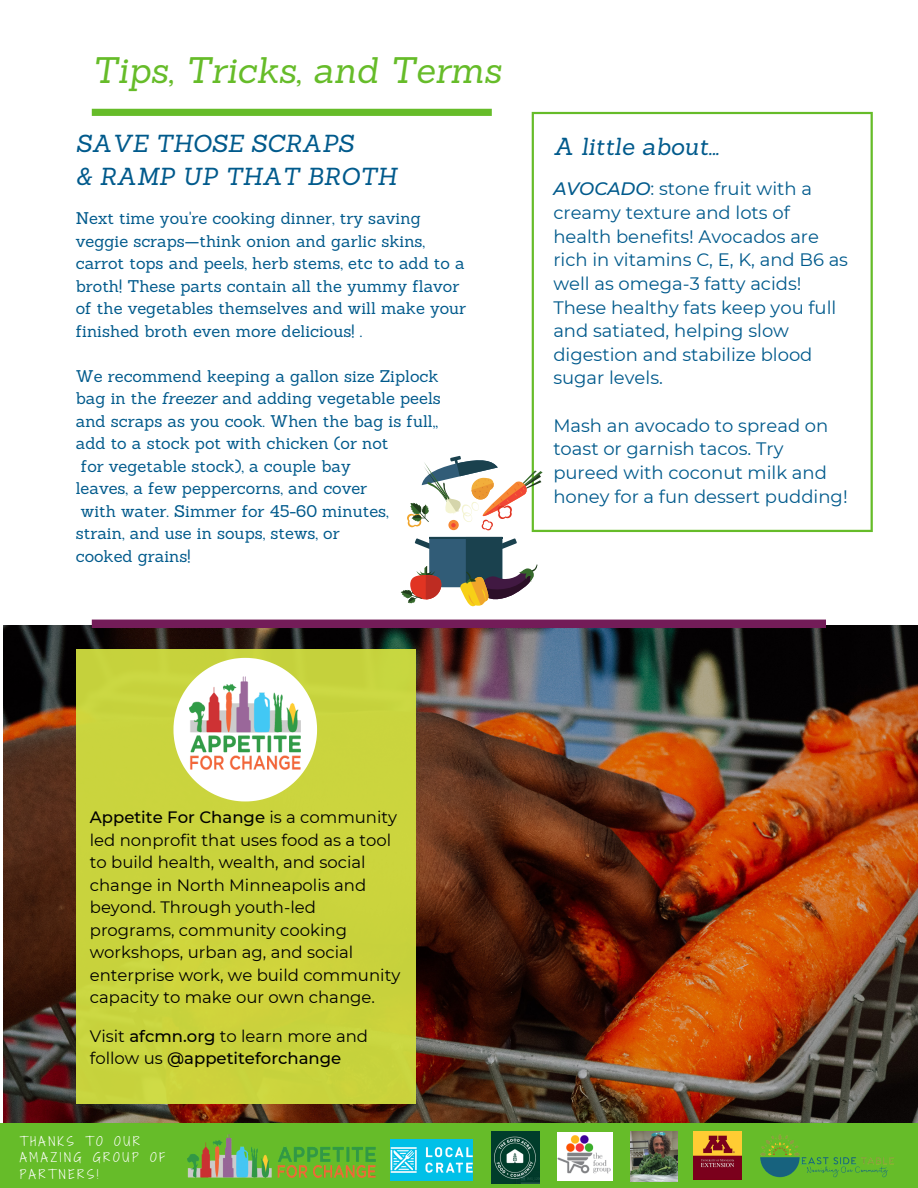
<style>
.page{position:relative;width:918px;height:1188px;background:#fff}
.page>*{position:absolute;margin:0;border:0;box-sizing:border-box;transform-origin:0 0}
.t1{font:italic 36px "Sanchez";color:#66bc29}
.t2{font:italic 24px "Sanchez";color:#005a8c}
.t3{font:18px/23.7px "Montserrat";color:#005a8c}
.t4{font:16.5px/22.5px "Sanchez";color:#005a8c}
.t5{font:16.5px/22.5px "Montserrat";color:#000}
.t6{font:12px/16.4px "Shadows Into Light Two";letter-spacing:.23em;color:#fff}
.s1{font-weight:500;font-style:italic}
.s2{font-style:italic}
.s3{font-weight:500}
</style>
<div class="page">
<img style="left:4px;top:625px;width:914px;height:498px">
<div style="left:0;top:1123px;width:918px;height:65px;background:#66bc29"></div>
<div style="left:92px;top:620px;width:734px;height:8px;background:#731c58"></div>
<svg style="left:532px;top:112px;width:341px;height:420px"></svg>
<svg style="left:92px;top:109px;width:400px;height:7px;background:#67bc2b"></svg>
<img style="left:187px;top:1135px;width:188px;height:43px">
<img style="left:558px;top:1132px;width:55px;height:48px">
<img style="left:492px;top:1132px;width:48px;height:51px">
<img style="left:631px;top:1132px;width:47px;height:49px">
<img style="left:693px;top:1132px;width:49px;height:48px">
<img style="left:391px;top:1139px;width:82px;height:42px">
<img style="left:760px;top:1134px;width:134px;height:44px">
<div style="left:76px;top:649px;width:339px;height:454px;background:#cad43d"></div>
<svg style="left:173px;top:658px;width:144px;height:143px"></svg>
<img style="left:190px;top:677px;width:111px;height:92px">
<svg style="left:401px;top:456px;width:141px;height:150px"></svg>
<h1 class="t1" style="left:92px;top:47px;width:411px">Tips, Tricks, and Terms</h1>
<h2 class="t2" style="left:76px;top:128px;width:280px">SAVE THOSE SCRAPS</h2>
<h2 class="t2" style="left:553px;top:131px;width:167px">A little about...</h2>
<h2 class="t2" style="left:76px;top:161px;width:323px">&amp; RAMP UP THAT BROTH</h2>
<p class="t3" style="left:553px;top:177px;width:296px"><span class="s1">AVOCADO</span>: stone fruit with a creamy texture and lots of health benefits! Avocados are rich in vitamins C, E, K, and B6 as well as omega-3 fatty acids!<br>These healthy fats keep you full and satiated, helping slow digestion and stabilize blood sugar levels.</p>
<p class="t3" style="left:553px;top:413px;width:296px">Mash an avocado to spread on toast or garnish tacos. Try pureed with coconut milk and honey for a fun dessert pudding!</p>
<p class="t4" style="left:76px;top:207px;width:392px">Next time you're cooking dinner, try saving veggie scraps—think onion and garlic skins, carrot tops and peels, herb stems, etc to add to a broth! These parts contain all the yummy flavor of the vegetables themselves and will make your finished broth even more delicious! .</p>
<p class="t4" style="left:76px;top:365px;width:364px">We recommend keeping a gallon size Ziplock</p>
<p class="t4" style="left:76px;top:387px;width:367px">bag in the <span class="s2">freezer</span> and adding vegetable peels</p>
<p class="t4" style="left:76px;top:410px;width:364px">and scraps as you cook. When the bag is full,,</p>
<p class="t4" style="left:76px;top:432px;width:314px">add to a stock pot with chicken (or not</p>
<p class="t4" style="left:81px;top:455px;width:271px">for vegetable stock), a couple bay</p>
<p class="t4" style="left:76px;top:477px;width:293px">leaves, a few peppercorns, and cover</p>
<p class="t4" style="left:81px;top:500px;width:309px">with water. Simmer for 45-60 minutes,</p>
<p class="t4" style="left:76px;top:522px;width:265px">strain, and use in soups, stews, or</p>
<p class="t4" style="left:76px;top:545px;width:116px">cooked grains!</p>
<p class="t5" style="left:90px;top:806px;width:312px"><span class="s3">Appetite For Change</span> is a community led nonprofit that uses food as a tool to build health, wealth, and social change in North Minneapolis and beyond. Through youth-led programs, community cooking workshops, urban ag, and social enterprise work, we build community capacity to make our own change.</p>
<p class="t5" style="left:90px;top:1024px;width:280px">Visit <span class="s3">afcmn.org</span> to learn more and follow us <span class="s3">@appetiteforchange</span></p>
<p class="t6" style="left:20px;top:1133px;width:147px">THANKS TO OUR<br>AMAZING GROUP OF<br>PARTNERS!</p>
</div>
